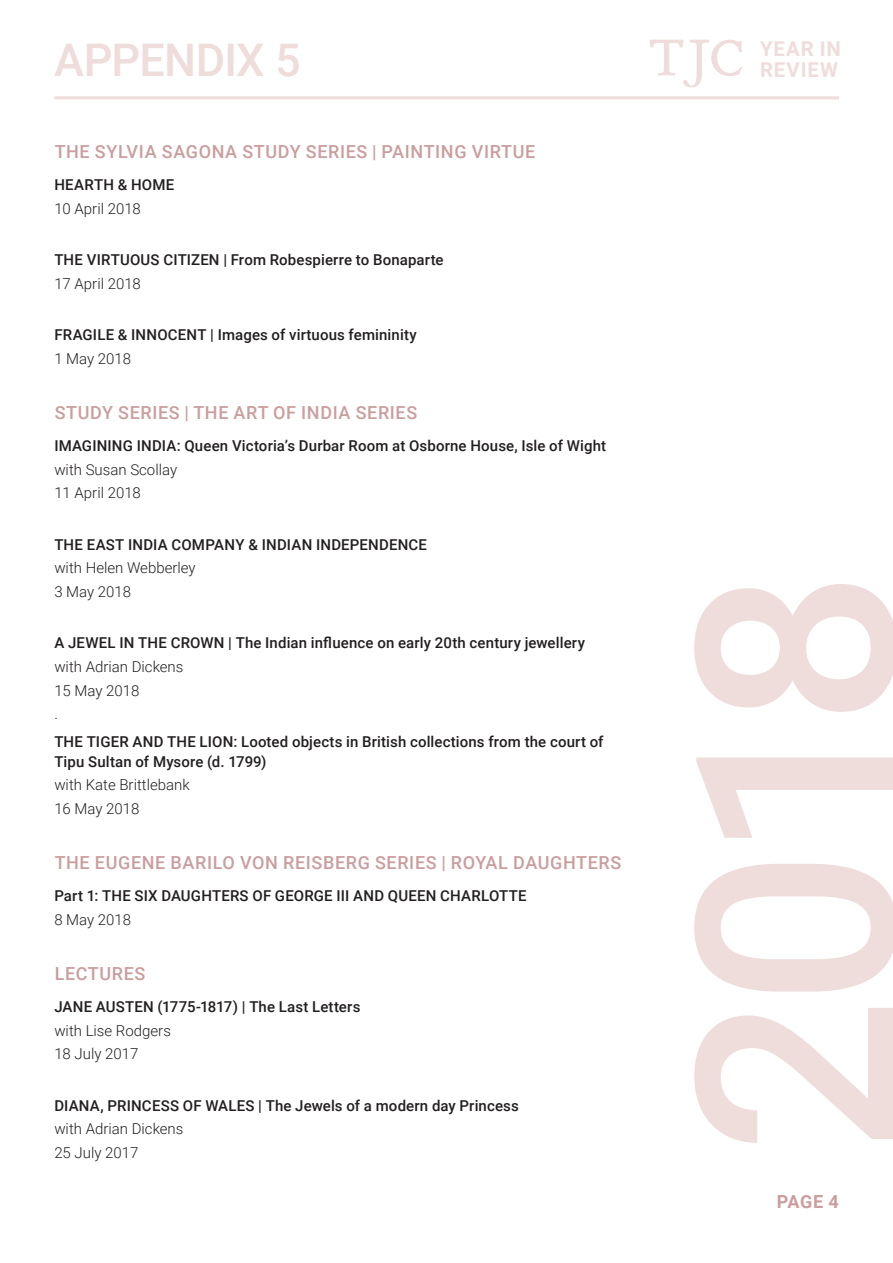
<style>
.page{position:relative;width:893px;height:1263px;background:#fff}
.page>*{position:absolute;margin:0;border:0;box-sizing:border-box;transform-origin:0 0}
.t1{font:500 45px "Roboto";letter-spacing:-.015em;color:#eedddb}
.t2{font:700 20.4px "Roboto";letter-spacing:.045em;color:#eedddb}
.t3{font:500 18px "Roboto";letter-spacing:.035em;color:#cb9e9e}
.t4{font:700 18px "Roboto";color:#cb9e9e}
.t5{font:500 15px/19.5px "Roboto";letter-spacing:.01em;color:#231f20}
.t6{font:300 15px/23.5px "Roboto";color:#231f20}
</style>
<div class="page">
<svg style="left:694px;top:584px;width:199px;height:559px"></svg>
<svg style="left:649px;top:40px;width:93px;height:47px"></svg>
<hr style="left:54px;top:96px;width:785px;height:3px;background:#eedddb">
<h1 class="t1" style="left:54px;top:28px;width:248px">APPENDIX 5</h1>
<p class="t3" style="left:55px;top:139px;width:482px">THE SYLVIA SAGONA STUDY SERIES | PAINTING VIRTUE</p>
<p class="t5" style="left:54px;top:175px;width:122px">HEARTH &amp; HOME</p>
<p class="t6" style="left:54px;top:196px;width:88px">10 April 2018</p>
<p class="t5" style="left:54px;top:250px;width:391px">THE VIRTUOUS CITIZEN | From Robespierre to Bonaparte</p>
<p class="t6" style="left:54px;top:271px;width:88px">17 April 2018</p>
<p class="t5" style="left:54px;top:325px;width:364px">FRAGILE &amp; INNOCENT | Images of virtuous femininity</p>
<p class="t6" style="left:54px;top:346px;width:78px">1 May 2018</p>
<p class="t3" style="left:55px;top:400px;width:364px">STUDY SERIES | THE ART OF INDIA SERIES</p>
<p class="t5" style="left:54px;top:436px;width:553px">IMAGINING INDIA: Queen Victoria’s Durbar Room at Osborne House, Isle of Wight</p>
<p class="t6" style="left:54px;top:457px;width:124px">with Susan Scollay<br>11 April 2018</p>
<p class="t5" style="left:54px;top:534px;width:374px">THE EAST INDIA COMPANY &amp; INDIAN INDEPENDENCE</p>
<p class="t6" style="left:54px;top:556px;width:143px">with Helen Webberley<br>3 May 2018</p>
<p class="t5" style="left:54px;top:633px;width:532px">A JEWEL IN THE CROWN | The Indian influence on early 20th century jewellery</p>
<p class="t6" style="left:54px;top:654px;width:131px">with Adrian Dickens<br>15 May 2018<br>.</p>
<p class="t5" style="left:54px;top:731px;width:551px">THE TIGER AND THE LION: Looted objects in British collections from the court of<br>Tipu Sultan of Mysore (d. 1799)</p>
<p class="t6" style="left:54px;top:772px;width:137px">with Kate Brittlebank<br>16 May 2018</p>
<p class="t3" style="left:55px;top:850px;width:568px">THE EUGENE BARILO VON REISBERG SERIES | ROYAL DAUGHTERS</p>
<p class="t5" style="left:54px;top:885px;width:474px">Part 1: THE SIX DAUGHTERS OF GEORGE III AND QUEEN CHARLOTTE</p>
<p class="t6" style="left:54px;top:907px;width:78px">8 May 2018</p>
<p class="t3" style="left:55px;top:961px;width:92px">LECTURES</p>
<p class="t5" style="left:54px;top:996px;width:308px">JANE AUSTEN (1775-1817) | The Last Letters</p>
<p class="t6" style="left:54px;top:1018px;width:118px">with Lise Rodgers<br>18 July 2017</p>
<p class="t5" style="left:54px;top:1095px;width:466px">DIANA, PRINCESS OF WALES | The Jewels of a modern day Princess</p>
<p class="t6" style="left:54px;top:1116px;width:131px">with Adrian Dickens<br>25 July 2017</p>
<h2 class="t2" style="left:760px;top:35px;width:82px">YEAR IN</h2>
<h2 class="t2" style="left:760px;top:55px;width:80px">REVIEW</h2>
<p class="t4" style="left:777px;top:1189px;width:63px">PAGE 4</p>
</div>
